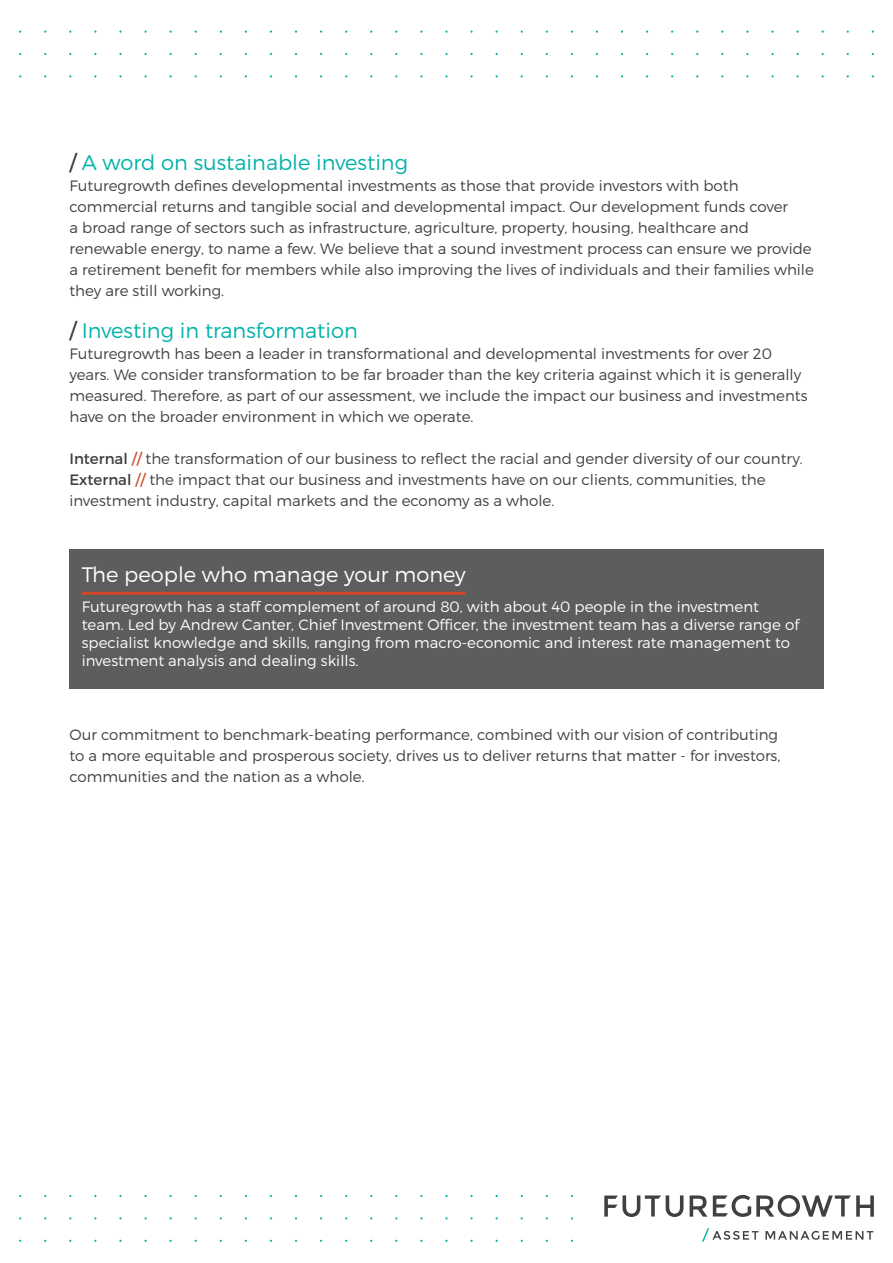
<style>
.page{position:relative;width:893px;height:1263px;background:#fff}
.page>*{position:absolute;margin:0;border:0;box-sizing:border-box;transform-origin:0 0}
.t1{font:300 21px "Montserrat";color:#00b2a9}
.t2{font:300 21px "Montserrat";color:#fff}
.t3{font:300 15px/21px "Montserrat";color:#404041}
.t4{font:300 15px/18px "Montserrat";color:#fff}
.s1{font-weight:400;color:#404041}
.s2{font-weight:400}
.s3{font-weight:400;color:#d2492a}
</style>
<div class="page">
<svg style="left:702px;top:1228px;width:56px;height:14px"></svg>
<svg style="left:765px;top:1231px;width:108px;height:9px"></svg>
<svg style="left:690px;top:1195px;width:17px;height:22px"></svg>
<svg style="left:604px;top:1195px;width:79px;height:22px"></svg>
<svg style="left:713px;top:1195px;width:161px;height:22px"></svg>
<div style="left:69px;top:549px;width:754px;height:140px;background:#5d5d5e"></div>
<hr style="left:82px;top:592px;width:383px;height:3px;background:#d2492a">
<p class="t1" style="left:69px;top:149px;width:340px"><span class="s1">/</span> A word on sustainable investing</p>
<p class="t3" style="left:69px;top:174px;width:746px">Futuregrowth defines developmental investments as those that provide investors with both commercial returns and tangible social and developmental impact. Our development funds cover<br>a broad range of sectors such as infrastructure, agriculture, property, housing, healthcare and renewable energy, to name a few. We believe that a sound investment process can ensure we provide a retirement benefit for members while also improving the lives of individuals and their families while they are still working.</p>
<p class="t1" style="left:69px;top:317px;width:290px"><span class="s1">/</span> Investing in transformation</p>
<p class="t3" style="left:69px;top:342px;width:740px">Futuregrowth has been a leader in transformational and developmental investments for over 20 years. We consider transformation to be far broader than the key criteria against which it is generally measured. Therefore, as part of our assessment, we include the impact our business and investments have on the broader environment in which we operate.</p>
<p class="t3" style="left:69px;top:447px;width:735px"><span class="s2">Internal</span> <span class="s3">//</span> the transformation of our business to reflect the racial and gender diversity of our country.</p>
<p class="t3" style="left:69px;top:468px;width:698px"><span class="s2">External</span> <span class="s3">//</span> the impact that our business and investments have on our clients, communities, the investment industry, capital markets and the economy as a whole.</p>
<p class="t2" style="left:82px;top:562px;width:385px">The people who manage your money</p>
<p class="t4" style="left:82px;top:598px;width:719px">Futuregrowth has a staff complement of around 80, with about 40 people in the investment team. Led by Andrew Canter, Chief Investment Officer, the investment team has a diverse range of specialist knowledge and skills, ranging from macro-economic and interest rate management to investment analysis and dealing skills.</p>
<p class="t3" style="left:69px;top:724px;width:712px">Our commitment to benchmark-beating performance, combined with our vision of contributing to a more equitable and prosperous society, drives us to deliver returns that matter - for investors, communities and the nation as a whole.</p>
</div>
